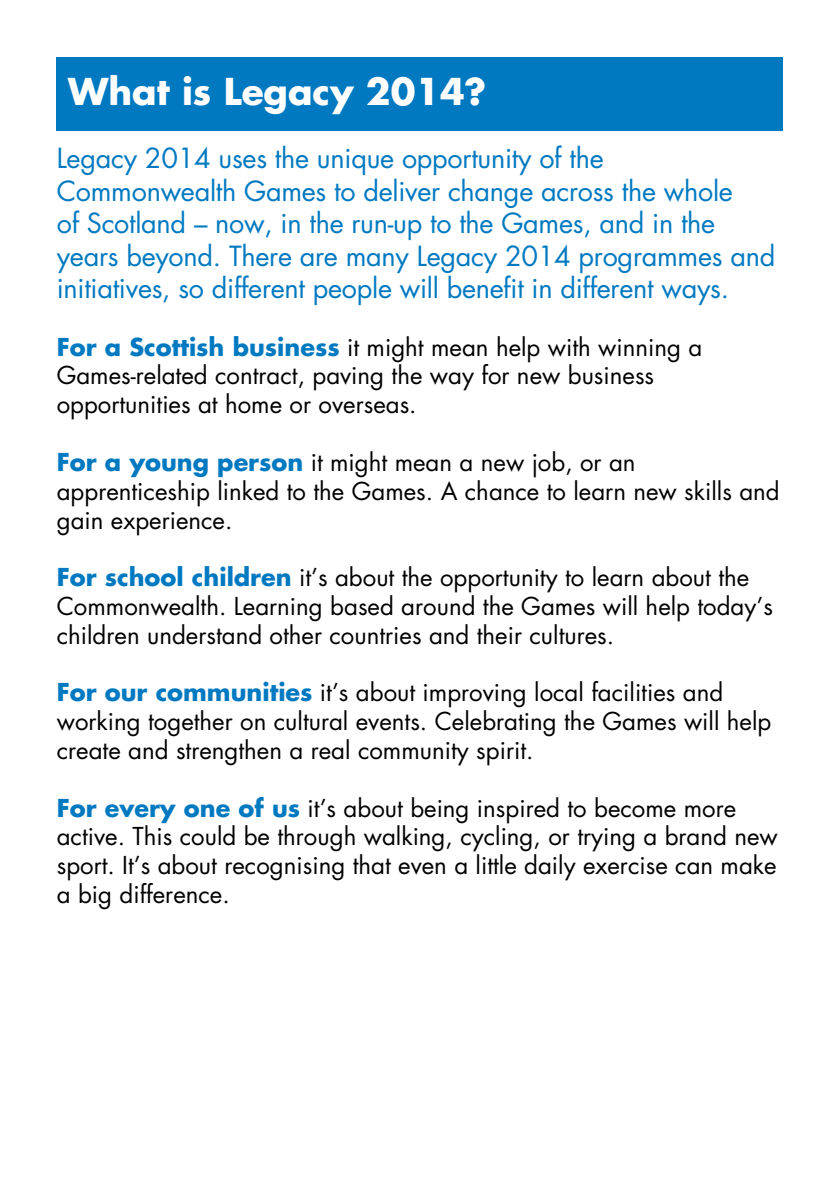
<style>
.page{position:relative;width:840px;height:1191px;background:#fff}
.page>*{position:absolute;margin:0;border:0;box-sizing:border-box;transform-origin:0 0}
.t1{font:700 36px "Futura CE";color:#fff}
.t2{font:27px/32.4px "Futura CE";letter-spacing:-.01em;color:#0079c1}
.t3{font:24px/28.8px "Futura CE";color:#000}
.s1{font-weight:700;color:#0079c1}
</style>
<div class="page">
<div style="left:57px;top:57px;width:725px;height:73px;background:#0079c1"></div>
<h1 class="t1" style="left:68px;top:64px;width:419px">What is Legacy 2014?</h1>
<p class="t2" style="left:57px;top:142px;width:719px">Legacy 2014 uses the unique opportunity of the Commonwealth Games to deliver change across the whole<br>of Scotland – now, in the run-up to the Games, and in the years beyond. There are many Legacy 2014 programmes and initiatives, so different people will benefit in different ways.</p>
<p class="t3" style="left:57px;top:333px;width:646px"><span class="s1">For a Scottish business</span> it might mean help with winning a<br>Games-related contract, paving the way for new business opportunities at home or overseas.</p>
<p class="t3" style="left:57px;top:448px;width:724px"><span class="s1">For a young person</span> it might mean a new job, or an apprenticeship linked to the Games. A chance to learn new skills and gain experience.</p>
<p class="t3" style="left:57px;top:563px;width:717px"><span class="s1">For school children</span> it’s about the opportunity to learn about the<br>Commonwealth. Learning based around the Games will help today’s children understand other countries and their cultures.</p>
<p class="t3" style="left:57px;top:678px;width:715px"><span class="s1">For our communities</span> it’s about improving local facilities and working together on cultural events. Celebrating the Games will help create and strengthen a real community spirit.</p>
<p class="t3" style="left:57px;top:793px;width:722px"><span class="s1">For every one of us</span> it’s about being inspired to become more active. This could be through walking, cycling, or trying a brand new sport. It’s about recognising that even a little daily exercise can make a big difference.</p>
</div>
